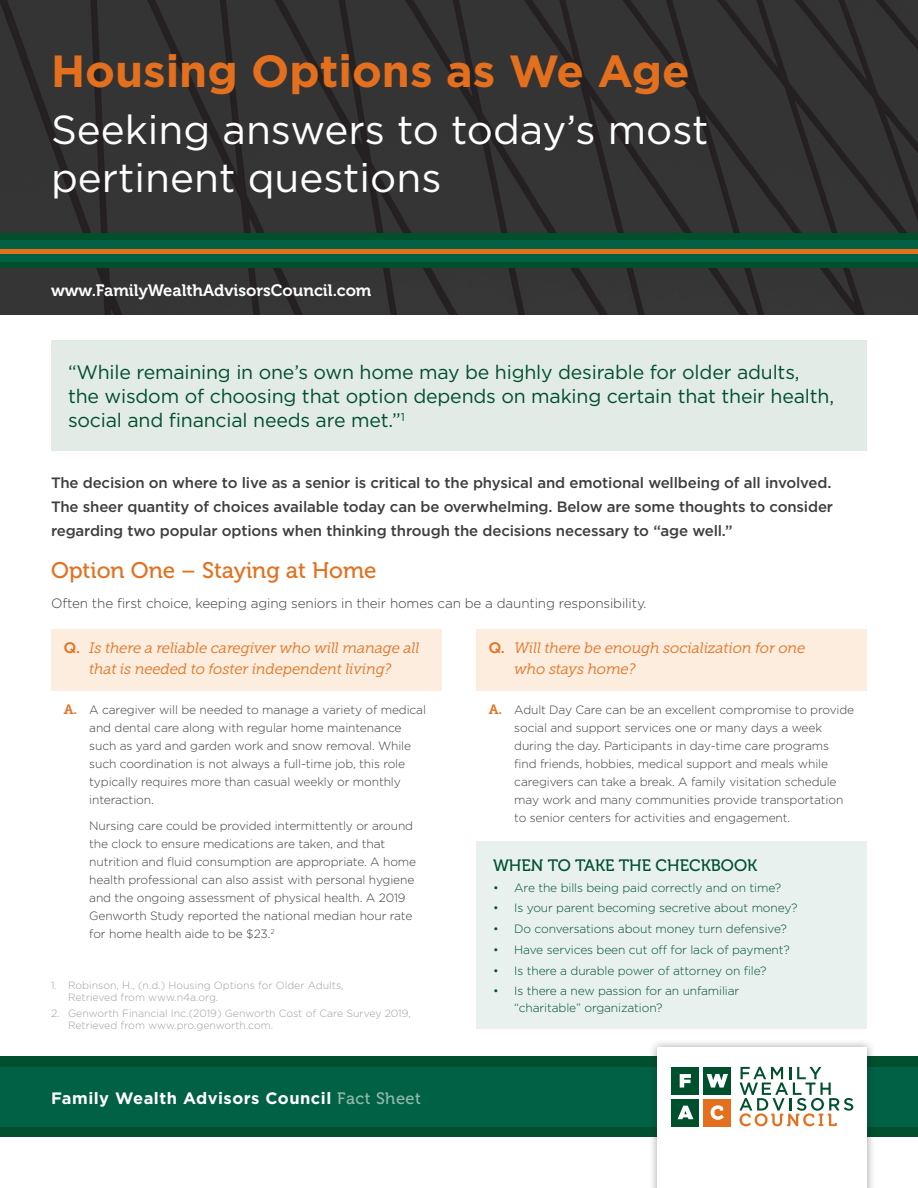
<style>
.page{position:relative;width:918px;height:1188px;background:#fff}
.page>*{position:absolute;margin:0;border:0;box-sizing:border-box;transform-origin:0 0}
.t1{font:700 45px "Gotham";color:#e4701e}
.t2{font:40.5px/48px "Gotham";color:#fff}
.t3{font:22.5px "Museo 500";color:#e4701e}
.t4{font:19.5px/24px "Gotham";letter-spacing:-.01em;color:#00502e}
.t5{font:700 16.5px "Gotham";letter-spacing:.03em;color:#fff}
.t6{font:16.5px "Museo 700";color:#fff}
.t7{font:16.5px "Museo 500";color:#00502e}
.t8{font:500 15px/24px "Gotham";letter-spacing:-.01em;color:#3e3e3f;text-align:justify}
.t9{font:italic 15px/21px "Museo Slab 300";letter-spacing:-.01em;color:#e4701e;text-align:center}
.t10{font:300 13.5px "Gotham";letter-spacing:-.01em;color:#3e3e3f}
.t11{font:300 12px/18px "Gotham";letter-spacing:-.01em;color:#3e3e3f}
.t12{font:300 12px/16.5px "Gotham";letter-spacing:-.01em;color:#00502e}
.t13{font:300 10.5px/12px "Gotham";color:#9d9fa2}
.s1{font-family:"Museo Slab 700";font-style:normal}
.s2{font-family:"Museo Slab 700";font-weight:400;font-size:13.5px;color:#e4701e}
.s3{font-family:"Museo 500";font-weight:400;color:#94b9ab}
</style>
<div class="page">
<img style="left:0;top:0;width:918px;height:315px">
<div style="left:51px;top:340px;width:816px;height:111px;background:#e3ebe7"></div>
<div style="left:0;top:234px;width:918px;height:34px;background:#00502e"></div>
<div style="left:0;top:1056px;width:918px;height:81px;background:#00502e"></div>
<div style="left:0;top:1067px;width:918px;height:59px;background:#006144"></div>
<div style="left:51px;top:629px;width:391px;height:62px;background:#fceddf"></div>
<div style="left:476px;top:629px;width:391px;height:62px;background:#fceddf"></div>
<div style="left:649px;top:1039px;width:227px;height:149px;background:#231f20;opacity:.45"></div>
<div style="left:658px;top:1048px;width:209px;height:140px;background:#fff"></div>
<svg style="left:739px;top:1067px;width:114px;height:59px"></svg>
<div style="left:672px;top:1067px;width:27px;height:27px;background:#00502e"></div>
<svg style="left:680px;top:1074px;width:11px;height:14px"></svg>
<div style="left:704px;top:1067px;width:27px;height:27px;background:#00502e"></div>
<svg style="left:707px;top:1074px;width:21px;height:14px"></svg>
<div style="left:672px;top:1099px;width:27px;height:27px;background:#00502e"></div>
<svg style="left:678px;top:1106px;width:15px;height:13px"></svg>
<div style="left:704px;top:1099px;width:27px;height:27px;background:#e4701e"></div>
<svg style="left:711px;top:1105px;width:13px;height:15px"></svg>
<div style="left:0;top:241px;width:918px;height:21px;background:#006144"></div>
<hr style="left:0;top:249px;width:918px;height:4px;background:#e4701e">
<div style="left:476px;top:842px;width:391px;height:187px;background:#e8f1ee"></div>
<h1 class="t1" style="left:51px;top:41px;width:640px">Housing Options as We Age</h1>
<h2 class="t2" style="left:51px;top:104px;width:659px">Seeking answers to today’s most pertinent questions</h2>
<h3 class="t6" style="left:51px;top:281px;width:322px">www.FamilyWealthAdvisorsCouncil.com</h3>
<h3 class="t4" style="left:68px;top:360px;width:768px">“While remaining in one’s own home may be highly desirable for older adults, the wisdom of choosing that option depends on making certain that their health, social and financial needs are met.”<sup>1</sup></h3>
<p class="t8" style="left:51px;top:471px;width:784px">The decision on where to live as a senior is critical to the physical and emotional wellbeing of all involved.<br>The sheer quantity of choices available today can be overwhelming. Below are some thoughts to consider regarding two popular options when thinking through the decisions necessary to “age well.”</p>
<h3 class="t3" style="left:51px;top:558px;width:327px">Option One – Staying at Home</h3>
<p class="t10" style="left:51px;top:594px;width:597px">Often the first choice, keeping aging seniors in their homes can be a daunting responsibility.</p>
<p class="t9" style="left:64px;top:638px;width:357px"><span class="s1">Q.</span> Is there a reliable caregiver who will manage all that is needed to foster independent living?</p>
<p class="t11" style="left:89px;top:700px;width:338px;text-indent:-26px"><span class="s2">A.</span> A caregiver will be needed to manage a variety of medical and dental care along with regular home maintenance such as yard and garden work and snow removal. While such coordination is not always a full-time job, this role typically requires more than casual weekly or monthly interaction.</p>
<p class="t11" style="left:89px;top:816px;width:328px">Nursing care could be provided intermittently or around the clock to ensure medications are taken, and that nutrition and fluid consumption are appropriate. A home health professional can also assist with personal hygiene and the ongoing assessment of physical health. A 2019<br>Genworth Study reported the national median hour rate for home health aide to be $23.<sup>2</sup></p>
<p class="t9" style="left:514px;top:638px;width:293px;text-align:left;text-indent:-26px"><span class="s1">Q.</span> Will there be enough socialization for one who stays home?</p>
<p class="t11" style="left:514px;top:700px;width:341px;text-indent:-26px"><span class="s2">A.</span> Adult Day Care can be an excellent compromise to provide social and support services one or many days a week during the day. Participants in day-time care programs find friends, hobbies, medical support and meals while caregivers can take a break. A family visitation schedule may work and many communities provide transportation to senior centers for activities and engagement.</p>
<h3 class="t7" style="left:493px;top:856px;width:266px">WHEN TO TAKE THE CHECKBOOK</h3>
<p class="t12" style="left:493px;top:879px;width:290px">• Are the bills being paid correctly and on time?</p>
<p class="t12" style="left:493px;top:900px;width:306px">• Is your parent becoming secretive about money?</p>
<p class="t12" style="left:493px;top:920px;width:295px">• Do conversations about money turn defensive?</p>
<p class="t12" style="left:493px;top:941px;width:298px">• Have services been cut off for lack of payment?</p>
<p class="t12" style="left:493px;top:962px;width:275px">• Is there a durable power of attorney on file?</p>
<p class="t12" style="left:514px;top:983px;width:227px;text-indent:-21px">• Is there a new passion for an unfamiliar “charitable” organization?</p>
<p class="t13" style="left:68px;top:979px;width:277px;text-indent:-17px">1. Robinson, H., (n.d.) Housing Options for Older Adults,<br>Retrieved from www.n4a.org.</p>
<p class="t13" style="left:68px;top:1007px;width:344px;text-indent:-17px">2. Genworth Financial Inc.(2019) Genworth Cost of Care Survey 2019,<br>Retrieved from www.pro.genworth.com.</p>
<h3 class="t5" style="left:51px;top:1087px;width:372px">Family Wealth Advisors Council <span class="s3">Fact Sheet</span></h3>
</div>
